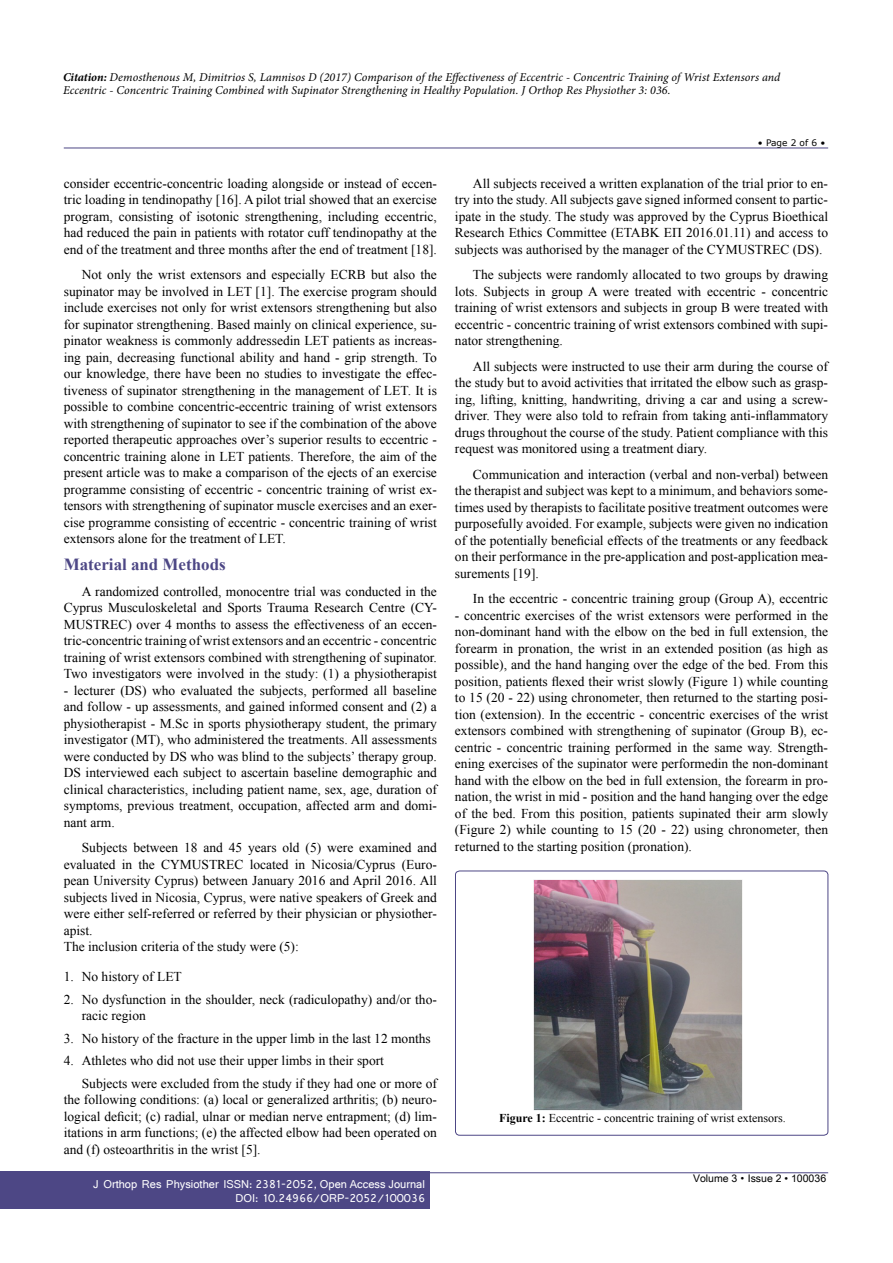
<style>
.page{position:relative;width:893px;height:1263px;background:#fff}
.page>*{position:absolute;margin:0;border:0;box-sizing:border-box;transform-origin:0 0}
.t1{font:700 16.95px "Times New Roman";color:#4d4785}
.t2{font:13.5px/16.5px "Times New Roman";color:#000;text-align:justify}
.t3{font:italic 12px/13.5px "Minion Pro";color:#000}
.t4{font:12px/14.2px "Shruti";color:#fff;text-align:right}
.t5{font:12px "Times New Roman";color:#000}
.t6{font:10.5px "Arial Unicode MS";color:#000}
.t7{font:9px "MS Reference Sans Serif";color:#000}
.s1{font-weight:700}
.s2{font-family:"Cambria Math"}
.s3{font-family:"Arial"}
.s4{font-family:"Batang"}
</style>
<div class="page">
<hr style="left:64px;top:148px;width:764px;height:1px;background:#4d4785">
<hr style="left:64px;top:1172px;width:764px;height:1px;background:#4d4785">
<div style="left:0;top:1171px;width:429px;height:38px;background:#4d4785"></div>
<div style="left:455px;top:871px;width:373px;height:264px;border:1px solid #4d4785;border-radius:4px"></div>
<img style="left:533px;top:879px;width:209px;height:231px">
<p class="t3" style="left:63px;top:70px;width:719px"><span class="s1">Citation:</span> Demosthenous M, Dimitrios S, Lamnisos D (2017) Comparison of the Effectiveness of Eccentric - Concentric Training of Wrist Extensors and<br>Eccentric - Concentric Training Combined with Supinator Strengthening in Healthy Population. J Orthop Res Physiother 3: 036.</p>
<p class="t2" style="left:64px;top:175px;width:375px">consider eccentric-concentric loading alongside or instead of eccen&shy;tric loading in tendinopathy [16]. A pilot trial showed that an exercise program, consisting of isotonic strengthening, including eccentric, had reduced the pain in patients with rotator cuff tendinopathy at the end of the treatment and three months after the end of treatment [18].</p>
<p class="t2" style="left:64px;top:266px;width:375px;text-indent:18px">Not only the wrist extensors and especially ECRB but also the supinator may be involved in LET [1]. The exercise program should include exercises not only for wrist extensors strengthening but also for supinator strengthening. Based mainly on clinical experience, su&shy;pinator weakness is commonly addressedin LET patients as increas&shy;ing pain, decreasing functional ability and hand - grip strength. To our knowledge, there have been no studies to investigate the e<span class="s2">ff</span>ec&shy;tiveness of supinator strengthening in the management of LET. It is possible to combine concentric-eccentric training of wrist extensors with strengthening of supinator to see if the combination of the above reported therapeutic approaches o<span class="s3">v</span>er’s superior results to eccentric - concentric training alone in LET patients. Therefore, the aim of the present article was to make a comparison of the e<span class="s3">j</span>ects of an exercise programme consisting of eccentric - concentric training of wrist ex&shy;tensors with strengthening of supinator muscle exercises and an exer&shy;cise programme consisting of eccentric - concentric training of wrist extensors alone for the treatment of LET.</p>
<p class="t1" style="left:64px;top:553px;width:163px">Material and Methods</p>
<p class="t2" style="left:64px;top:583px;width:375px;text-indent:18px">A randomized controlled, monocentre trial was conducted in the Cyprus Musculoskeletal and Sports Trauma Research Centre (CY-MUSTREC) over 4 months to assess the effectiveness of an eccen&shy;tric-concentric training of wrist extensors and an eccentric - concentric training of wrist extensors combined with strengthening of supinator.<br>Two investigators were involved in the study: (1) a physiotherapist</p>
<p class="t2" style="left:64px;top:682px;width:375px">- lecturer (DS) who evaluated the subjects, performed all baseline and follow - up assessments, and gained informed consent and (2) a physiotherapist - M.Sc in sports physiotherapy student, the primary investigator (MT), who administered the treatments. All assessments were conducted by DS who was blind to the subjects’ therapy group.<br>DS interviewed each subject to ascertain baseline demographic and clinical characteristics, including patient name, sex, age, duration of symptoms, previous treatment, occupation, affected arm and domi&shy;nant arm.</p>
<p class="t2" style="left:64px;top:839px;width:375px;text-align:left;text-indent:18px">Subjects between 18 and 45 years old (5) were examined and evaluated in the CYMUSTREC located in Nicosia/Cyprus (Euro&shy;pean University Cyprus) between January 2016 and April 2016. All subjects lived in Nicosia, Cyprus, were native speakers of Greek and were either self-referred or referred by their physician or physiother&shy;apist.<br>The inclusion criteria of the study were (5):</p>
<p class="t2" style="left:64px;top:968px;width:120px">1. No history of LET</p>
<p class="t2" style="left:82px;top:991px;width:357px;text-indent:-18px">2. No dysfunction in the shoulder, neck (radiculopathy) and/or tho&shy;racic region</p>
<p class="t2" style="left:64px;top:1030px;width:369px">3. No history of the fracture in the upper limb in the last 12 months</p>
<p class="t2" style="left:82px;top:1049px;width:357px;line-height:22.5px;text-indent:-18px">4. Athletes who did not use their upper limbs in their sport<br>Subjects were excluded from the study if they had one or more of</p>
<p class="t2" style="left:64px;top:1091px;width:375px">the following conditions: (a) local or generalized arthritis; (b) neuro&shy;logical deficit; (c) radial, ulnar or median nerve entrapment; (d) lim&shy;itations in arm functions; (e) the affected elbow had been operated on and (f) osteoarthritis in the wrist [5].</p>
<p class="t4" style="left:93px;top:1176px;width:333px">J Orthop Res Physiother ISSN: 2381-2052, Open Access Journal<br>DOI: 10.24966/ORP-2052/100036</p>
<p class="t7" style="left:758px;top:137px;width:69px">• Page 2 of 6 •</p>
<p class="t2" style="left:455px;top:175px;width:375px;text-indent:18px">All subjects received a written explanation of the trial prior to en&shy;try into the study. All subjects gave signed informed consent to partic&shy;ipate in the study. The study was approved by the Cyprus Bioethical Research Ethics Committee (ΕΤΑΒΚ ΕΠ 2016.01.11) and access to subjects was authorised by the manager of the CYMUSTREC (DS).</p>
<p class="t2" style="left:455px;top:266px;width:375px;text-indent:18px">The subjects were randomly allocated to two groups by drawing lots. Subjects in group A were treated with eccentric - concentric training of wrist extensors and subjects in group B were treated with eccentric - concentric training of wrist extensors combined with supi&shy;nator strengthening.</p>
<p class="t2" style="left:455px;top:358px;width:375px;text-indent:18px">All subjects were instructed to use their arm during the course of the study but to avoid activities that irritated the elbow such as grasp&shy;ing, lifting, knitting, handwriting, driving a car and using a screw&shy;driver. They were also told to refrain from taking anti-inflammatory drugs throughout the course of the study. Patient compliance with this request was monitored using a treatment diary.</p>
<p class="t2" style="left:455px;top:466px;width:375px;text-indent:18px">Communication and interaction (verbal and non-verbal) between the therapist and subject was kept to a minimum, and behaviors some&shy;times used by therapists to facilitate positive treatment outcomes were purposefully avoided. For example, subjects were given no indication of the potentially beneficial effects of the treatments or any feedback on their performance in the pre-application and post-application mea&shy;surements [19].</p>
<p class="t2" style="left:473px;top:590px;width:357px">In the eccentric - concentric training group (Group A), eccentric</p>
<p class="t2" style="left:455px;top:607px;width:375px">- concentric exercises of the wrist extensors were performed in the non-dominant hand with the elbow on the bed in full extension, the forearm in pronation, the wrist in an extended position (as high as possible), and the hand hanging over the edge of the bed. From this position, patients flexed their wrist slowly (Figure 1) while counting to 15 (20 - 22) using chronometer, then returned to the starting posi&shy;tion (extension). In the eccentric - concentric exercises of the wrist extensors combined with strengthening of supinator (Group B), ec&shy;centric - concentric training performed in the same way. Strength&shy;ening exercises of the supinator were performedin the non-dominant hand with the elbow on the bed in full extension, the forearm in pro&shy;nation, the wrist in mid - position and the hand hanging over the edge of the bed. From this position, patients supinated their arm slowly (Figure 2) while counting to 15 (20 - 22) using chronometer, then returned to the starting position (pronation).</p>
<p class="t5" style="left:499px;top:1110px;width:288px"><span class="s1">Figure 1:</span> Eccentric - concentric training of wrist extensors.</p>
<p class="t6" style="left:693px;top:1170px;width:135px">Volume 3 <span class="s4">•</span> Issue 2 • 100036</p>
</div>
